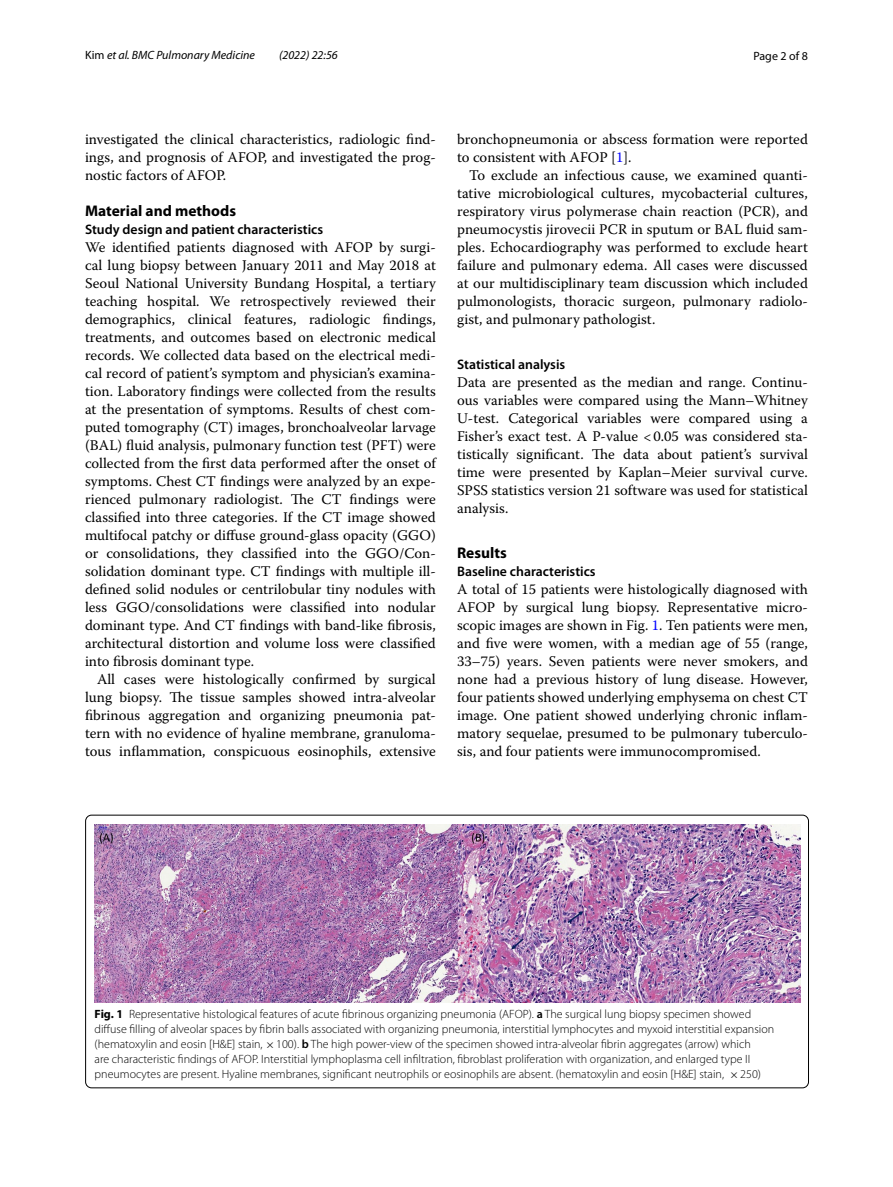
<style>
.page{position:relative;width:893px;height:1187px;background:#fff}
.page>*{position:absolute;margin:0;border:0;box-sizing:border-box;transform-origin:0 0}
.t1{font:700 15.45px "Myriad Pro";color:#000}
.t2{font:14.7px/18px "Warnock Pro";color:#000;text-align:justify}
.t3{font:600 13.8px "Myriad Pro";color:#000}
.t4{font:300 12px/15px "Myriad Pro";color:#000}
.t5{font:italic 12px "Myriad Pro";color:#000}
.t6{font:12px "Myriad Pro";color:#000}
.s1{font-style:normal}
.s2{color:#00f}
.s3{font-weight:700}
.s4{font-weight:600}
.s5{font-family:"MTSY";font-weight:400}
</style>
<div class="page">
<img style="left:94px;top:824px;width:706px;height:178px">
<p class="t5" style="left:85px;top:48px;width:171px"><span class="s1">Kim</span> et al. BMC Pulmonary Medicine</p>
<p class="t5" style="left:279px;top:48px;width:60px">(2022) 22:56</p>
<p class="t6" style="left:753px;top:48px;width:56px">Page 2 of 8</p>
<p class="t2" style="left:85px;top:130px;width:352px">investigated the clinical characteristics, radiologic find&shy;ings, and prognosis of AFOP, and investigated the prog&shy;nostic factors of AFOP.</p>
<p class="t1" style="left:85px;top:200px;width:153px">Material and methods</p>
<p class="t3" style="left:85px;top:220px;width:240px">Study design and patient characteristics</p>
<p class="t2" style="left:85px;top:238px;width:352px">We identified patients diagnosed with AFOP by surgi&shy;cal lung biopsy between January 2011 and May 2018 at Seoul National University Bundang Hospital, a tertiary teaching hospital. We retrospectively reviewed their demographics, clinical features, radiologic findings, treatments, and outcomes based on electronic medical records. We collected data based on the electrical medi&shy;cal record of patient’s symptom and physician’s examina&shy;tion. Laboratory findings were collected from the results at the presentation of symptoms. Results of chest com&shy;puted tomography (CT) images, bronchoalveolar larvage (BAL) fluid analysis, pulmonary function test (PFT) were collected from the first data performed after the onset of symptoms. Chest CT findings were analyzed by an expe&shy;rienced pulmonary radiologist. The CT findings were classified into three categories. If the CT image showed multifocal patchy or diffuse ground-glass opacity (GGO) or consolidations, they classified into the GGO/Con&shy;solidation dominant type. CT findings with multiple ill&shy;defined solid nodules or centrilobular tiny nodules with less GGO/consolidations were classified into nodular dominant type. And CT findings with band-like fibrosis, architectural distortion and volume loss were classified into fibrosis dominant type.</p>
<p class="t2" style="left:85px;top:670px;width:352px;text-indent:12px">All cases were histologically confirmed by surgical lung biopsy. The tissue samples showed intra-alveolar fibrinous aggregation and organizing pneumonia pat&shy;tern with no evidence of hyaline membrane, granuloma&shy;tous inflammation, conspicuous eosinophils, extensive</p>
<p class="t2" style="left:457px;top:130px;width:352px">bronchopneumonia or abscess formation were reported to consistent with AFOP [<span class="s2">1</span>].</p>
<p class="t2" style="left:457px;top:166px;width:352px;text-indent:12px">To exclude an infectious cause, we examined quanti&shy;tative microbiological cultures, mycobacterial cultures, respiratory virus polymerase chain reaction (PCR), and pneumocystis jirovecii PCR in sputum or BAL fluid sam&shy;ples. Echocardiography was performed to exclude heart failure and pulmonary edema. All cases were discussed at our multidisciplinary team discussion which included pulmonologists, thoracic surgeon, pulmonary radiolo&shy;gist, and pulmonary pathologist.</p>
<p class="t3" style="left:457px;top:355px;width:110px">Statistical analysis</p>
<p class="t2" style="left:457px;top:373px;width:352px">Data are presented as the median and range. Continu&shy;ous variables were compared using the Mann–Whitney U‑test. Categorical variables were compared using a Fisher’s exact test. A P-value &lt;0.05 was considered sta&shy;tistically significant. The data about patient’s survival time were presented by Kaplan–Meier survival curve.<br>SPSS statistics version 21 software was used for statistical analysis.</p>
<p class="t1" style="left:457px;top:542px;width:51px">Results</p>
<p class="t3" style="left:457px;top:562px;width:140px">Baseline characteristics</p>
<p class="t2" style="left:457px;top:580px;width:352px">A total of 15 patients were histologically diagnosed with AFOP by surgical lung biopsy. Representative micro&shy;scopic images are shown in Fig. <span class="s2">1</span>. Ten patients were men, and five were women, with a median age of 55 (range, 33–75) years. Seven patients were never smokers, and none had a previous history of lung disease. However, four patients showed underlying emphysema on chest CT image. One patient showed underlying chronic inflam&shy;matory sequelae, presumed to be pulmonary tuberculo&shy;sis, and four patients were immunocompromised.</p>
<p class="t4" style="left:95px;top:1006px;width:681px"><span class="s3">Fig. 1</span> Representative histological features of acute fibrinous organizing pneumonia (AFOP). <span class="s4">a</span> The surgical lung biopsy specimen showed diffuse filling of alveolar spaces by fibrin balls associated with organizing pneumonia, interstitial lymphocytes and myxoid interstitial expansion (hematoxylin and eosin [H&amp;E] stain, <span class="s5">×</span>100). <span class="s4">b</span> The high power-view of the specimen showed intra-alveolar fibrin aggregates (arrow) which<br>are characteristic findings of AFOP. Interstitial lymphoplasma cell infiltration, fibroblast proliferation with organization, and enlarged type II pneumocytes are present. Hyaline membranes, significant neutrophils or eosinophils are absent. (hematoxylin and eosin [H&amp;E] stain, <span class="s5">×</span>250)</p>
</div>
